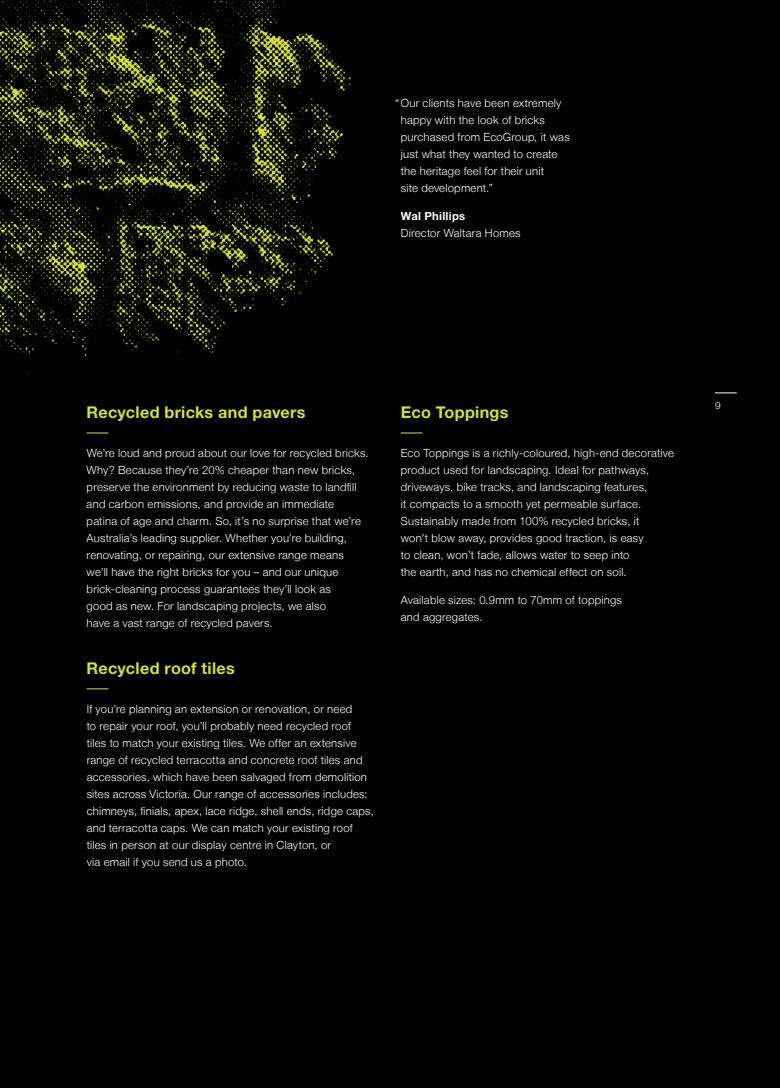
<style>
.page{position:relative;width:780px;height:1088px;background:#000}
.page>*{position:absolute;margin:0;border:0;box-sizing:border-box;transform-origin:0 0}
.Heading_3{font:700 16.25px "Helvetica Neue LT Std";letter-spacing:.015em;color:#d4df3e}
.Paragraphy_text_-_wh{font:300 11.25px/17px "Helvetica Neue LT";letter-spacing:.02em;color:#fff}
.Testimonial_-_white{font:300 11.25px/17px "Helvetica Neue LT";letter-spacing:.02em;color:#fff}
.t1{font:300 10px "Helvetica Neue LT";color:#fff}
.s1{font-family:"Helvetica Neue LT Std";font-weight:700}
</style>
<div class="page">
<svg style="left:715px;top:393px;width:21px;height:1px"></svg>
<img style="left:0;top:0;width:351px;height:391px">
<svg style="left:87px;top:433px;width:21px;height:1px"></svg>
<svg style="left:87px;top:688px;width:21px;height:1px"></svg>
<svg style="left:401px;top:433px;width:21px;height:1px"></svg>
<p class="Testimonial_-_white" style="left:401px;top:94px;width:170px;text-indent:-6px">“Our clients have been extremely happy with the look of bricks purchased from EcoGroup, it was just what they wanted to create the heritage feel for their unit<br>site development.”</p>
<p class="Testimonial_-_white" style="left:401px;top:207px;width:121px"><span class="s1">Wal Phillips<br></span>Director Waltara Homes</p>
<p class="Heading_3" style="left:87px;top:402px;width:220px">Recycled bricks and pavers</p>
<p class="Paragraphy_text_-_wh" style="left:87px;top:444px;width:283px">We’re loud and proud about our love for recycled bricks.<br>Why? Because they’re 20% cheaper than new bricks, preserve the environment by reducing waste to landfill and carbon emissions, and provide an immediate<br>patina of age and charm. So, it’s no surprise that we’re Australia’s leading supplier. Whether you’re building, renovating, or repairing, our extensive range means<br>we’ll have the right bricks for you – and our unique brick-cleaning process guarantees they’ll look as<br>good as new. For landscaping projects, we also<br>have a vast range of recycled pavers.</p>
<p class="Heading_3" style="left:87px;top:658px;width:150px">Recycled roof tiles</p>
<p class="Paragraphy_text_-_wh" style="left:87px;top:700px;width:289px">If you’re planning an extension or renovation, or need<br>to repair your roof, you’ll probably need recycled roof<br>tiles to match your existing tiles. We offer an extensive range of recycled terracotta and concrete roof tiles and accessories, which have been salvaged from demolition sites across Victoria. Our range of accessories includes: chimneys, finials, apex, lace ridge, shell ends, ridge caps, and terracotta caps. We can match your existing roof tiles in person at our display centre in Clayton, or<br>via email if you send us a photo.</p>
<p class="Heading_3" style="left:401px;top:402px;width:109px">Eco Toppings</p>
<p class="Paragraphy_text_-_wh" style="left:401px;top:444px;width:275px">Eco Toppings is a richly-coloured, high-end decorative product used for landscaping. Ideal for pathways, driveways, bike tracks, and landscaping features,<br>it compacts to a smooth yet permeable surface.<br>Sustainably made from 100% recycled bricks, it<br>won’t blow away, provides good traction, is easy<br>to clean, won’t fade, allows water to seep into<br>the earth, and has no chemical effect on soil.</p>
<p class="Paragraphy_text_-_wh" style="left:401px;top:591px;width:222px">Available sizes: 0.9mm to 70mm of toppings and aggregates.</p>
<p class="t1" style="left:715px;top:399px;width:7px">9</p>
</div>
